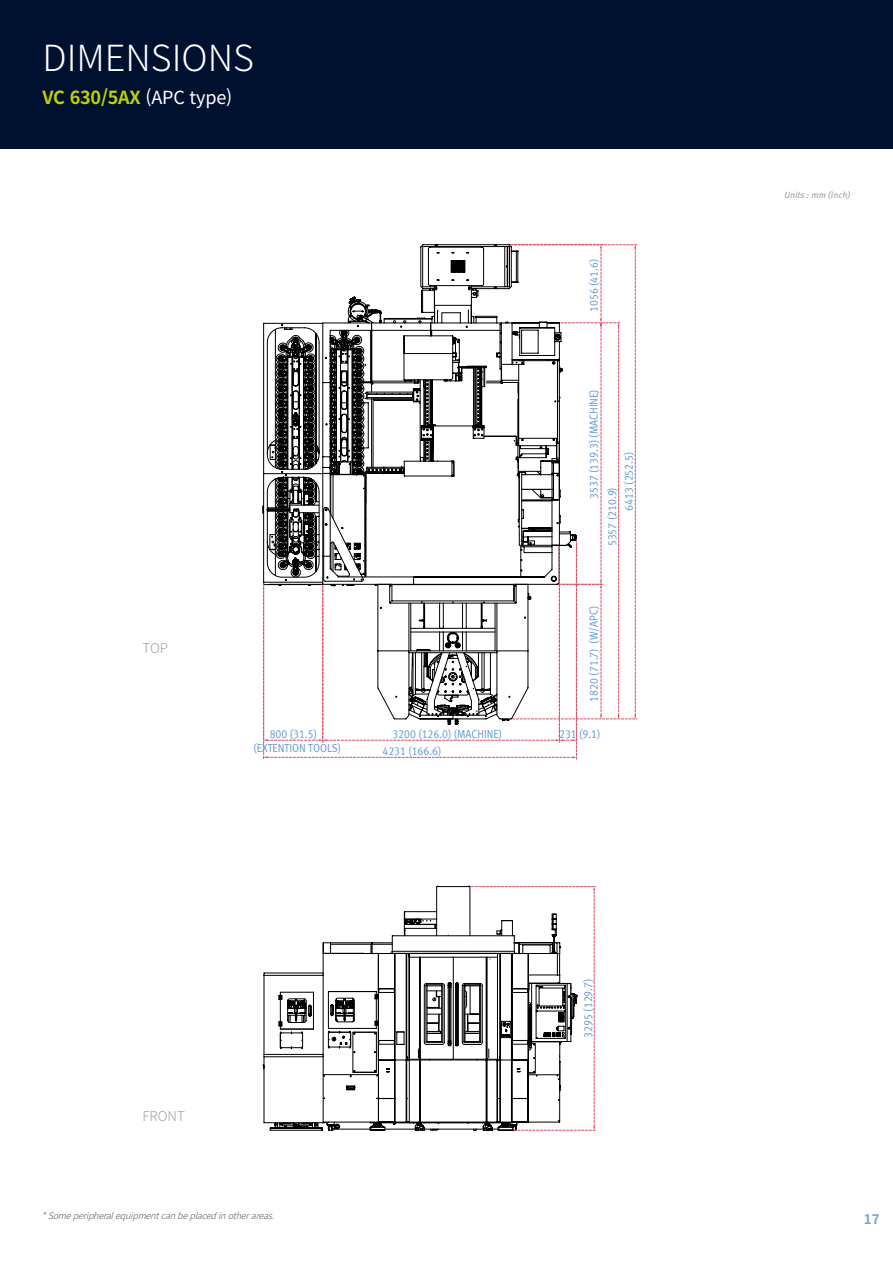
<style>
.page{position:relative;width:893px;height:1263px;background:#fff}
.page>*{position:absolute;margin:0;border:0;box-sizing:border-box;transform-origin:0 0}
.t1{font:300 36px "Noto Sans KR";color:#fff}
.t2{font:700 18px "Noto Sans KR";letter-spacing:-.01em;color:#bfd200}
.t3{font:300 13.5px "Noto Sans KR";color:#9fa0a0}
.t4{font:700 13.5px "Noto Sans KR";color:#7da3d6}
.t5{font:11.7px/16.5px "Meta Normal LF";color:#5f98d2;scale:.9 1}
.t6{font:italic 300 9px "Noto Sans KR";color:#595757}
.t7{font:italic 9px "Doosan Meta Pro";color:#9fa0a0}
.s1{font-weight:400;color:#fff}
</style>
<div class="page">
<div style="left:0;top:0;width:893px;height:149px;background:#00102f"></div>
<svg style="left:262px;top:244px;width:375px;height:515px"></svg>
<svg style="left:263px;top:886px;width:333px;height:245px"></svg>
<h1 class="t1" style="left:43px;top:38px;width:213px">DIMENSIONS</h1>
<h2 class="t2" style="left:43px;top:87px;width:191px">VC 630/5AX <span class="s1">(APC type)</span></h2>
<p class="t3" style="left:142px;top:640px;width:27px">TOP</p>
<p class="t5" style="left:253px;top:726px;width:99px;line-height:14.7px;text-indent:16px">800 (31.5) (EXTENTION TOOLS)</p>
<p class="t5" style="left:585px;top:312px;width:61px;rotate:-90deg">1056 (41.6)</p>
<p class="t5" style="left:585px;top:499px;width:124px;rotate:-90deg">3537 (139.3) (MACHINE)</p>
<p class="t5" style="left:604px;top:511px;width:67px;text-indent:-36px;rotate:-90deg">5357 (210.9)<br>6413 (252.5)</p>
<p class="t5" style="left:585px;top:701px;width:108px;rotate:-90deg">1820 (71.7) (W/APC)</p>
<p class="t5" style="left:392px;top:725px;width:123px">3200 (126.0) (MACHINE)</p>
<p class="t5" style="left:559px;top:725px;width:47px">231 (9.1)</p>
<p class="t5" style="left:382px;top:743px;width:67px">4231 (166.6)</p>
<p class="t3" style="left:142px;top:1108px;width:44px">FRONT</p>
<p class="t6" style="left:42px;top:1210px;width:241px">*Someperipheralequipmentcanbeplacedinotherareas.</p>
<p class="t5" style="left:580px;top:1038px;width:67px;rotate:-90deg">3295 (129.7)</p>
<p class="t7" style="left:784px;top:189px;width:68px">Units : mm (inch)</p>
<p class="t4" style="left:864px;top:1211px;width:17px">17</p>
</div>
